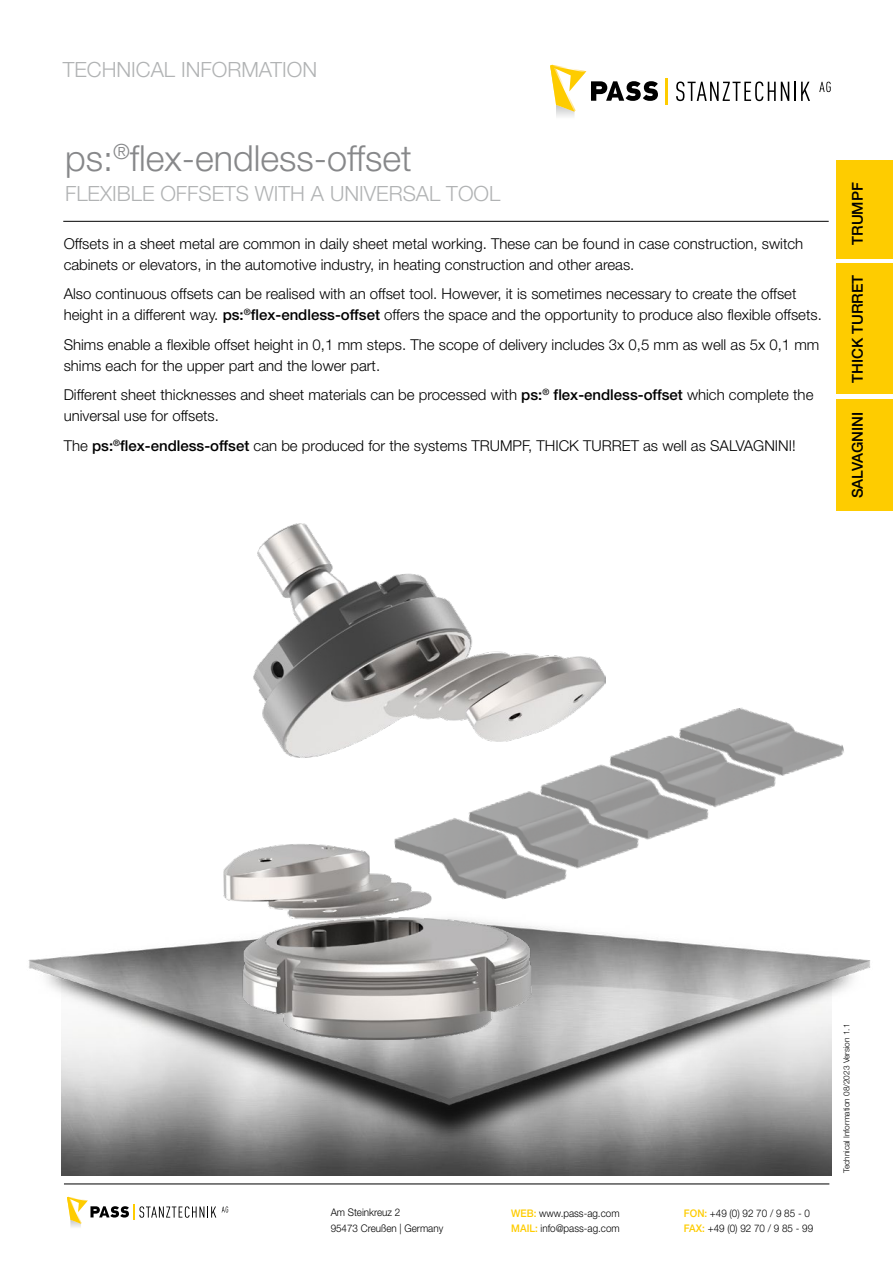
<style>
.page{position:relative;width:893px;height:1263px;background:#fff}
.page>*{position:absolute;margin:0;border:0;box-sizing:border-box;transform-origin:0 0}
.t1{font:300 36px "Helvetica Neue LT Std";color:#87888a}
.t2{font:300 21px "Helvetica Neue LT Std";color:#b1b3b4}
.t3{font:300 15px/21px "Helvetica Neue LT Std";color:#000}
.t4{font:500 15px "Helvetica Neue LT Std";color:#000}
.t5{font:300 10.5px/15px "Helvetica Neue LT Std";color:#000;scale:.94 1}
.t6{font:300 8.25px "Helvetica Neue LT Std";color:#000}
.s1{font-weight:500}
.s2{font-weight:500;color:#fecc00}
</style>
<div class="page">
<hr style="left:64px;top:1184px;width:765px;height:1px;background:#000">
<img style="left:62px;top:1166px;width:769px;height:9px">
<img style="left:28px;top:935px;width:843px;height:231px">
<div style="left:836px;top:161px;width:57px;height:349px;background:#fecc00"></div>
<svg style="left:676px;top:81px;width:134px;height:20px"></svg>
<svg style="left:819px;top:82px;width:12px;height:10px"></svg>
<svg style="left:550px;top:65px;width:108px;height:47px"></svg>
<hr style="left:665px;top:78px;width:3px;height:27px;background:#fecc00">
<svg style="left:222px;top:1206px;width:6px;height:6px"></svg>
<svg style="left:67px;top:1197px;width:149px;height:30px"></svg>
<hr style="left:63px;top:221px;width:766px;height:1px;background:#000">
<img style="left:606px;top:707px;width:238px;height:152px">
<img style="left:223px;top:523px;width:383px;height:517px">
<h2 class="t2" style="left:63px;top:57px;width:256px">TECHNICAL INFORMATION</h2>
<h1 class="t1" style="left:65px;top:136px;width:348px">ps:<sup>®</sup>flex-endless-offset</h1>
<h2 class="t2" style="left:65px;top:181px;width:437px">FLEXIBLE OFFSETS WITH A UNIVERSAL TOOL</h2>
<p class="t3" style="left:64px;top:233px;width:741px">Offsets in a sheet metal are common in daily sheet metal working. These can be found in case construction, switch cabinets or elevators, in the automotive industry, in heating construction and other areas.</p>
<p class="t3" style="left:64px;top:283px;width:760px">Also continuous offsets can be realised with an offset tool. However, it is sometimes necessary to create the offset height in a different way. <span class="s1">ps:</span><sup>®</sup><span class="s1">flex-endless-offset</span> offers the space and the opportunity to produce also flexible offsets.</p>
<p class="t3" style="left:64px;top:334px;width:757px">Shims enable a flexible offset height in 0,1 mm steps. The scope of delivery includes 3x 0,5 mm as well as 5x 0,1 mm shims each for the upper part and the lower part.</p>
<p class="t3" style="left:64px;top:384px;width:751px">Different sheet thicknesses and sheet materials can be processed with <span class="s1">ps:</span><sup>®</sup> <span class="s1">flex-endless-offset</span> which complete the universal use for offsets.</p>
<p class="t3" style="left:64px;top:435px;width:734px">The <span class="s1">ps:</span><sup>®</sup><span class="s1">flex-endless-offset</span> can be produced for the systems TRUMPF, THICK TURRET as well as SALVAGNINI!</p>
<p class="t4" style="left:848px;top:245px;width:64px;rotate:-90deg">TRUMPF</p>
<p class="t4" style="left:848px;top:383px;width:110px;rotate:-90deg">THICK TURRET</p>
<p class="t4" style="left:848px;top:498px;width:88px;rotate:-90deg">SALVAGNINI</p>
<p class="t5" style="left:331px;top:1205px;width:121px">Am Steinkreuz 2<br>95473 Creußen | Germany</p>
<p class="t5" style="left:511px;top:1205px;width:117px"><span class="s2">WEB:</span> www.pass-ag.com<br><span class="s2">MAIL:</span> info@pass-ag.com</p>
<p class="t5" style="left:684px;top:1205px;width:139px"><span class="s2">FON:</span> +49 (0) 92 70 / 9 85 - 0<br><span class="s2">FAX:</span> +49 (0) 92 70 / 9 85 - 99</p>
<p class="t6" style="left:841px;top:1173px;width:151px;rotate:-90deg">Technical Information 08/2023 Version 1.1</p>
</div>
